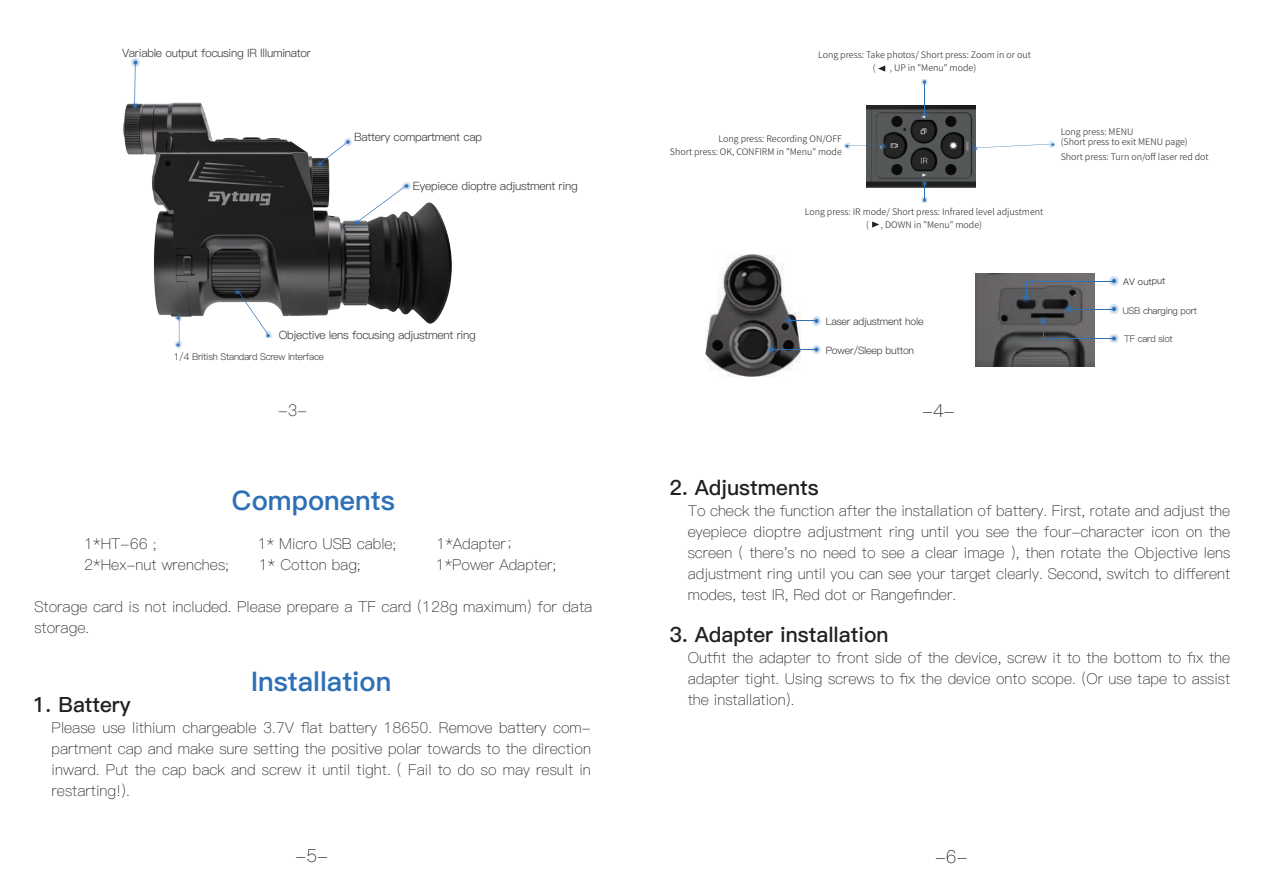
<style>
.page{position:relative;width:1263px;height:894px;background:#fff}
.page>*{position:absolute;margin:0;border:0;box-sizing:border-box;transform-origin:0 0}
.t1{font:27px "Ping Fang SC Heavy";color:#2e70b8}
.t2{font:21px "Ping Fang SC Bold";color:#231f20}
.t3{font:18px "Ping Fang SC Light";color:#231f20}
.t4{font:16.05px "Ping Fang SC Light";color:#231f20}
.t5{font:15px/21px "Ping Fang SC Light";color:#231f20;text-align:justify}
.t6{font:11.4px "Ping Fang SC Regular";letter-spacing:-.025em;color:#343434}
.t7{font:10.2px "Ping Fang SC Regular";letter-spacing:-.025em;color:#343434}
.t8{font:9.3px "Ping Fang SC Regular";letter-spacing:-.025em;color:#343434}
.t9{font:9.3px "Ping Fang SC Regular";letter-spacing:-.01em;color:#231f20}
.t10{font:300 9px/12.3px "Source Han Sans CN";color:#231f20}
</style>
<div class="page">
<img style="left:867px;top:105px;width:108px;height:82px">
<img style="left:122px;top:102px;width:330px;height:222px">
<img style="left:706px;top:254px;width:95px;height:122px">
<img style="left:976px;top:273px;width:119px;height:93px">
<svg style="left:131px;top:59px;width:8px;height:50px"></svg>
<svg style="left:317px;top:138px;width:34px;height:29px"></svg>
<svg style="left:174px;top:312px;width:10px;height:37px"></svg>
<svg style="left:234px;top:287px;width:39px;height:51px"></svg>
<svg style="left:353px;top:182px;width:57px;height:45px"></svg>
<svg style="left:1065px;top:305px;width:9px;height:8px"></svg>
<svg style="left:1110px;top:305px;width:9px;height:8px"></svg>
<svg style="left:1110px;top:334px;width:9px;height:9px"></svg>
<hr style="left:1071px;top:309px;width:45px;height:1px;background:#2f71b9">
<svg style="left:767px;top:345px;width:9px;height:8px"></svg>
<svg style="left:813px;top:345px;width:8px;height:8px"></svg>
<hr style="left:772px;top:349px;width:46px;height:1px;background:#2f71b9">
<hr style="left:1026px;top:281px;width:88px;height:1px;background:#2f71b9">
<hr style="left:1043px;top:338px;width:71px;height:1px;background:#2f71b9">
<svg style="left:1039px;top:316px;width:9px;height:22px"></svg>
<svg style="left:1110px;top:277px;width:9px;height:9px"></svg>
<svg style="left:1022px;top:281px;width:9px;height:21px"></svg>
<svg style="left:785px;top:316px;width:36px;height:9px"></svg>
<svg style="left:921px;top:79px;width:7px;height:6px"></svg>
<svg style="left:921px;top:111px;width:7px;height:7px"></svg>
<hr style="left:924px;top:82px;width:1px;height:32px;background:#2e70b8">
<svg style="left:843px;top:142px;width:8px;height:7px"></svg>
<svg style="left:880px;top:141px;width:9px;height:9px"></svg>
<hr style="left:848px;top:145px;width:36px;height:1px;background:#2e70b8">
<svg style="left:969px;top:139px;width:87px;height:14px"></svg>
<svg style="left:921px;top:180px;width:7px;height:23px"></svg>
<svg style="left:878px;top:65px;width:7px;height:7px"></svg>
<svg style="left:872px;top:221px;width:7px;height:6px"></svg>
<p class="t6" style="left:122px;top:46px;width:191px">Variable output focusing IR Illuminator</p>
<p class="t6" style="left:354px;top:131px;width:129px">Battery compartment cap</p>
<p class="t6" style="left:413px;top:179px;width:166px">Eyepiece dioptre adjustment ring</p>
<p class="t6" style="left:279px;top:328px;width:198px">Objective lens focusing adjustment ring</p>
<p class="t8" style="left:174px;top:351px;width:152px">1/4 British Standard Screw Interface</p>
<p class="t4" style="left:278px;top:401px;width:31px">-3-</p>
<h1 class="t1" style="left:232px;top:484px;width:164px">Components</h1>
<p class="t5" style="left:84px;top:533px;width:74px">1*HT-66 ;</p>
<p class="t5" style="left:258px;top:533px;width:140px">1* Micro USB cable;</p>
<p class="t5" style="left:436px;top:533px;width:86px">1*Adapter；</p>
<p class="t5" style="left:84px;top:554px;width:146px">2*Hex-nut wrenches;</p>
<p class="t5" style="left:259px;top:554px;width:103px">1* Cotton bag;</p>
<p class="t5" style="left:436px;top:554px;width:122px">1*Power Adapter;</p>
<p class="t5" style="left:34px;top:596px;width:560px">Storage card is not included. Please prepare a TF card (128g maximum) for data storage.</p>
<h1 class="t1" style="left:251px;top:665px;width:142px">Installation</h1>
<h2 class="t2" style="left:33px;top:691px;width:99px">1. Battery</h2>
<p class="t5" style="left:52px;top:716px;width:541px">Please use lithium chargeable 3.7V flat battery 18650. Remove battery com&shy;partment cap and make sure setting the positive polar towards to the direction inward. Put the cap back and screw it until tight. ( Fail to do so may result in restarting!).</p>
<p class="t3" style="left:296px;top:844px;width:34px">-5-</p>
<p class="t10" style="left:873px;top:49px;width:160px;text-indent:-55px">Long press: Take photos/ Short press: Zoom in or out (</p>
<p class="t10" style="left:890px;top:61px;width:88px">, UP in "Menu" mode)</p>
<p class="t10" style="left:670px;top:132px;width:173px;line-height:12.9px;text-align:right">Long press: Recording ON/OFF<br>Short press: OK, CONFIRM in "Menu" mode</p>
<p class="t10" style="left:1061px;top:126px;width:129px;line-height:10.8px">Long press: MENU<br>(Short press to exit MENU page)</p>
<p class="t10" style="left:1061px;top:151px;width:149px">Short press: Turn on/off laser red dot</p>
<p class="t10" style="left:866px;top:206px;width:179px;text-indent:-61px">Long press: IR mode/ Short press: Infrared level adjustment (</p>
<p class="t10" style="left:881px;top:218px;width:103px">, DOWN in "Menu" mode)</p>
<p class="t7" style="left:826px;top:315px;width:99px">Laser adjustment hole</p>
<p class="t7" style="left:826px;top:344px;width:90px">Power/Sleep button</p>
<p class="t3" style="left:922px;top:400px;width:34px">-4-</p>
<p class="t9" style="left:1123px;top:275px;width:44px">AV output</p>
<p class="t8" style="left:1122px;top:305px;width:76px">USB charging port</p>
<p class="t8" style="left:1124px;top:332px;width:50px">TF card slot</p>
<h2 class="t2" style="left:669px;top:475px;width:151px">2. Adjustments</h2>
<p class="t5" style="left:688px;top:500px;width:544px">To check the function after the installation of battery. First, rotate and adjust the eyepiece dioptre adjustment ring until you see the four-character icon on the screen ( there's no need to see a clear image ), then rotate the Objective lens adjustment ring until you can see your target clearly. Second, switch to different modes, test IR, Red dot or Rangefinder.</p>
<h2 class="t2" style="left:669px;top:622px;width:221px">3. Adapter installation</h2>
<p class="t5" style="left:688px;top:647px;width:544px">Outfit the adapter to front side of the device, screw it to the bottom to fix the adapter tight. Using screws to fix the device onto scope. (Or use tape to assist the installation).</p>
</div>
